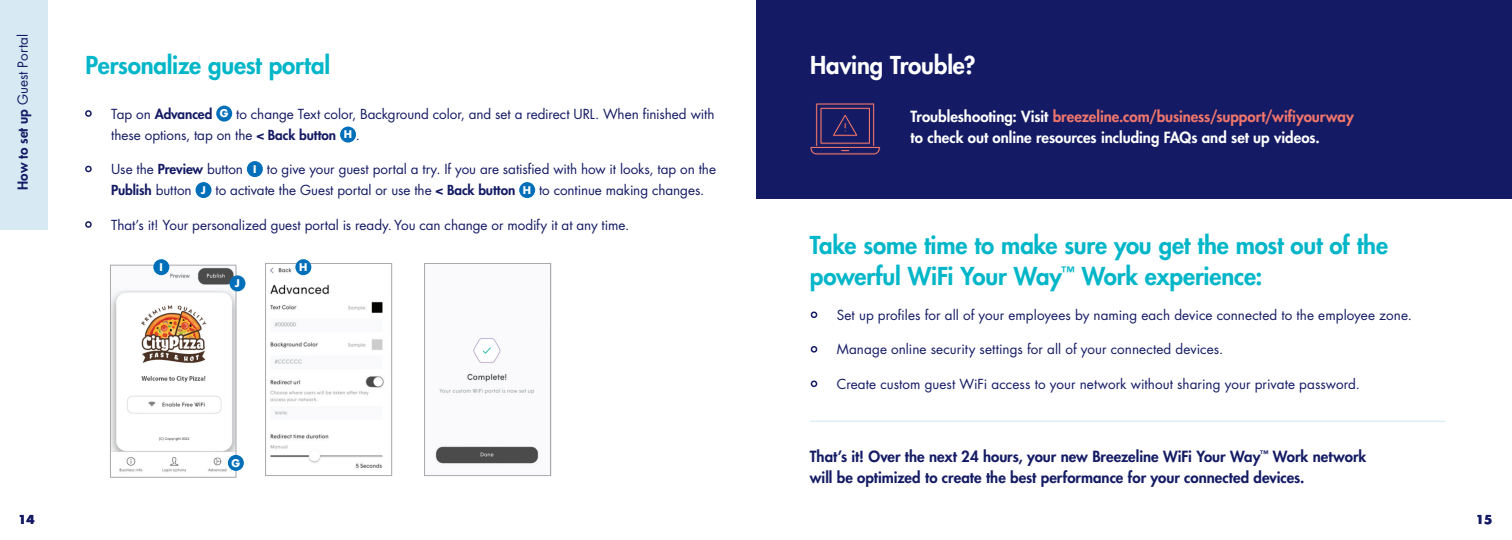
<style>
.page{position:relative;width:1512px;height:540px;background:#fff}
.page>*{position:absolute;margin:0;border:0;box-sizing:border-box;transform-origin:0 0}
.t1{font:800 24px/31.5px "Futura Std";letter-spacing:-.01em;color:#00b6c8}
.t2{font:800 24px "Futura Std";letter-spacing:-.005em;color:#fff}
.t3{font:800 15px/21px "Futura Std";color:#141b64}
.t4{font:800 15px/21px "Futura Std";color:#fff}
.t5{font:13.5px/21px "Futura Std";color:#141b64}
.t6{font:700 12px "Futura Std";color:#141b64}
.t7{font:700 10.35px "Futura Std";color:#fff}
.s1{font-weight:800}
.s2{font-weight:300}
.s3{font-weight:700;font-size:10.35px;color:#fff}
.s4{color:#f2766b}
</style>
<div class="page">
<hr style="left:810px;top:421px;width:635px;height:1px;background:#d7eaf4">
<div style="left:756px;top:0;width:756px;height:198px;background:#141b64"></div>
<svg style="left:810px;top:103px;width:71px;height:52px"></svg>
<div style="left:216px;top:106px;width:16px;height:16px;background:#006fba;border-radius:50%"></div>
<div style="left:340px;top:127px;width:16px;height:16px;background:#006fba;border-radius:50%"></div>
<div style="left:247px;top:161px;width:16px;height:16px;background:#006fba;border-radius:50%"></div>
<div style="left:196px;top:182px;width:16px;height:16px;background:#006fba;border-radius:50%"></div>
<div style="left:519px;top:182px;width:16px;height:16px;background:#006fba;border-radius:50%"></div>
<div style="left:0;top:0;width:48px;height:230px;background:#d7eaf4"></div>
<img style="left:112px;top:267px;width:122px;height:206px">
<div style="left:110px;top:265px;width:126px;height:213px;border:1px solid #a8a9ad"></div>
<img style="left:270px;top:265px;width:114px;height:203px">
<div style="left:265px;top:263px;width:127px;height:213px;border:1px solid #a8a9ad"></div>
<img style="left:435px;top:338px;width:104px;height:126px">
<div style="left:424px;top:263px;width:127px;height:213px;border:1px solid #a8a9ad"></div>
<div style="left:228px;top:455px;width:16px;height:16px;background:#006fba;border-radius:50%"></div>
<div style="left:295px;top:259px;width:16px;height:16px;background:#006fba;border-radius:50%"></div>
<div style="left:153px;top:259px;width:16px;height:16px;background:#006fba;border-radius:50%"></div>
<div style="left:229px;top:275px;width:16px;height:16px;background:#006fba;border-radius:50%"></div>
<p class="t5" style="left:13px;top:190px;width:157px;rotate:-90deg"><span class="s1">How to set up</span> Guest Portal</p>
<h1 class="t1" style="left:86px;top:49px;width:246px">Personalize guest portal</h1>
<h1 class="t2" style="left:810px;top:50px;width:167px">Having Trouble?</h1>
<p class="t5" style="left:111px;top:103px;width:605px;text-indent:-27px"><span class="s2">•</span> Tap on <span class="s1">Advanced</span> <span class="s3">G</span> to change Text color, Background color, and set a redirect URL. When finished with these options, tap on the <span class="s1">&lt; Back button</span> <span class="s3">H</span> .</p>
<p class="t5" style="left:111px;top:159px;width:606px;text-indent:-27px"><span class="s2">•</span> Use the <span class="s1">Preview</span> button <span class="s3">I</span> to give your guest portal a try. If you are satisfied with how it looks, tap on the<br><span class="s1">Publish</span> button <span class="s3">J</span> to activate the Guest portal or use the <span class="s1">&lt; Back button</span> <span class="s3">H</span> to continue making changes.</p>
<p class="t5" style="left:84px;top:214px;width:546px"><span class="s2">•</span> That’s it! Your personalized guest portal is ready. You can change or modify it at any time.</p>
<p class="t4" style="left:910px;top:106px;width:445px">Troubleshooting: Visit <span class="s4">breezeline.com/business/support/wifiyourway </span>to check out online resources including FAQs and set up videos.</p>
<h1 class="t1" style="left:810px;top:229px;width:580px">Take some time to make sure you get the most out of the powerful WiFi Your Way<sup>™</sup> Work experience:</h1>
<p class="t5" style="left:810px;top:305px;width:604px"><span class="s2">•</span> Set up profiles for all of your employees by naming each device connected to the employee zone.</p>
<p class="t5" style="left:810px;top:339px;width:415px"><span class="s2">•</span> Manage online security settings for all of your connected devices.</p>
<p class="t5" style="left:810px;top:374px;width:552px"><span class="s2">•</span> Create custom guest WiFi access to your network without sharing your private password.</p>
<p class="t7" style="left:160px;top:260px;width:5px">I</p>
<p class="t7" style="left:299px;top:260px;width:10px">H</p>
<p class="t7" style="left:235px;top:276px;width:7px">J</p>
<p class="t7" style="left:231px;top:456px;width:10px">G</p>
<p class="t3" style="left:810px;top:446px;width:558px">That’s it! Over the next 24 hours, your new Breezeline WiFi Your Way<sup>™</sup> Work network will be optimized to create the best performance for your connected devices.</p>
<p class="t6" style="left:18px;top:511px;width:18px">14</p>
<p class="t6" style="left:1476px;top:511px;width:18px">15</p>
</div>
